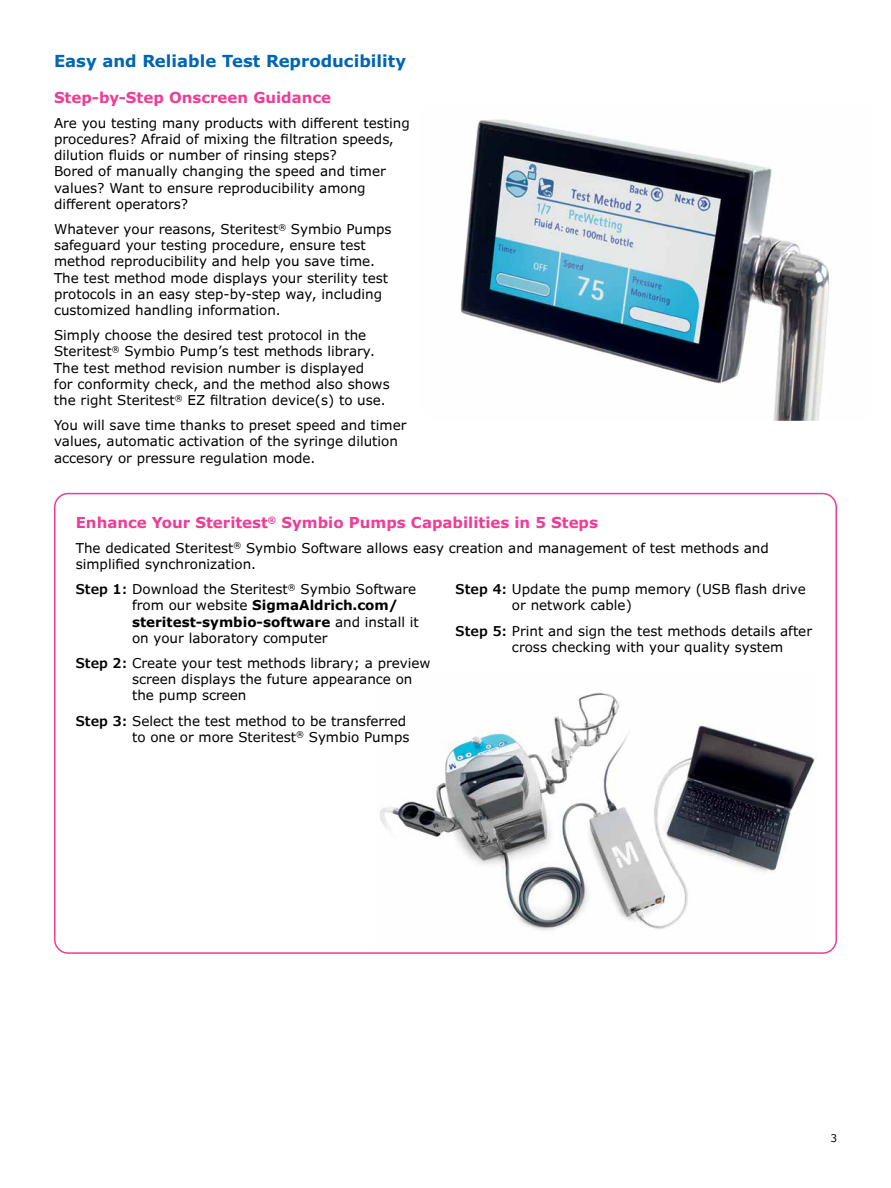
<style>
.page{position:relative;width:891px;height:1188px;background:#fff}
.page>*{position:absolute;margin:0;border:0;box-sizing:border-box;transform-origin:0 0}
.t1{font:700 16.5px "Verdana Pro";color:#0066b3}
.t2{font:700 15px "Verdana Pro";color:#ee3d96}
.t3{font:13.5px/16.2px "Verdana Pro";color:#000}
.t4{font:10.5px "Verdana Pro";color:#000}
.s1{font-weight:600}
.s2{font-weight:700}
</style>
<div class="page">
<img style="left:380px;top:692px;width:435px;height:239px">
<img style="left:460px;top:119px;width:370px;height:302px">
<div style="left:54px;top:493px;width:783px;height:461px;border:2px solid #ee3d96;border-radius:14px"></div>
<p class="t1" style="left:54px;top:50px;width:354px">Easy and Reliable Test Reproducibility</p>
<p class="t2" style="left:54px;top:87px;width:279px">Step-by-Step Onscreen Guidance</p>
<p class="t3" style="left:54px;top:115px;width:357px">Are you testing many products with different testing procedures? Afraid of mixing the filtration speeds, dilution fluids or number of rinsing steps?<br>Bored of manually changing the speed and timer values? Want to ensure reproducibility among different operators?</p>
<p class="t3" style="left:54px;top:221px;width:339px">Whatever your reasons, Steritest<sup>®</sup> Symbio Pumps safeguard your testing procedure, ensure test method reproducibility and help you save time.<br>The test method mode displays your sterility test protocols in an easy step-by-step way, including customized handling information.</p>
<p class="t3" style="left:54px;top:327px;width:337px">Simply choose the desired test protocol in the Steritest<sup>®</sup> Symbio Pump’s test methods library.<br>The test method revision number is displayed<br>for conformity check, and the method also shows the right Steritest<sup>®</sup> EZ filtration device(s) to use.</p>
<p class="t3" style="left:54px;top:417px;width:354px">You will save time thanks to preset speed and timer values, automatic activation of the syringe dilution accesory or pressure regulation mode.</p>
<p class="t2" style="left:76px;top:512px;width:524px">Enhance Your Steritest<sup>®</sup> Symbio Pumps Capabilities in 5 Steps</p>
<p class="t3" style="left:76px;top:540px;width:695px">The dedicated Steritest<sup>®</sup> Symbio Software allows easy creation and management of test methods and simplified synchronization.</p>
<p class="t3" style="left:132px;top:581px;width:288px;text-indent:-56px"><span class="s1">Step 1:</span> Download the Steritest<sup>®</sup> Symbio Software from our website <span class="s2">SigmaAldrich.com/ steritest-symbio-software</span> and install it on your laboratory computer</p>
<p class="t3" style="left:132px;top:655px;width:300px;text-indent:-56px"><span class="s1">Step 2:</span> Create your test methods library; a preview screen displays the future appearance on the pump screen</p>
<p class="t3" style="left:76px;top:713px;width:335px;text-align:right"><span class="s1">Step 3:</span> Select the test method to be transferred to one or more Steritest<sup>®</sup> Symbio Pumps</p>
<p class="t3" style="left:512px;top:581px;width:295px;text-indent:-56px"><span class="s1">Step 4:</span> Update the pump memory (USB flash drive or network cable)</p>
<p class="t3" style="left:512px;top:623px;width:302px;text-indent:-56px"><span class="s1">Step 5:</span> Print and sign the test methods details after cross checking with your quality system</p>
<p class="t4" style="left:831px;top:1131px;width:8px">3</p>
</div>
